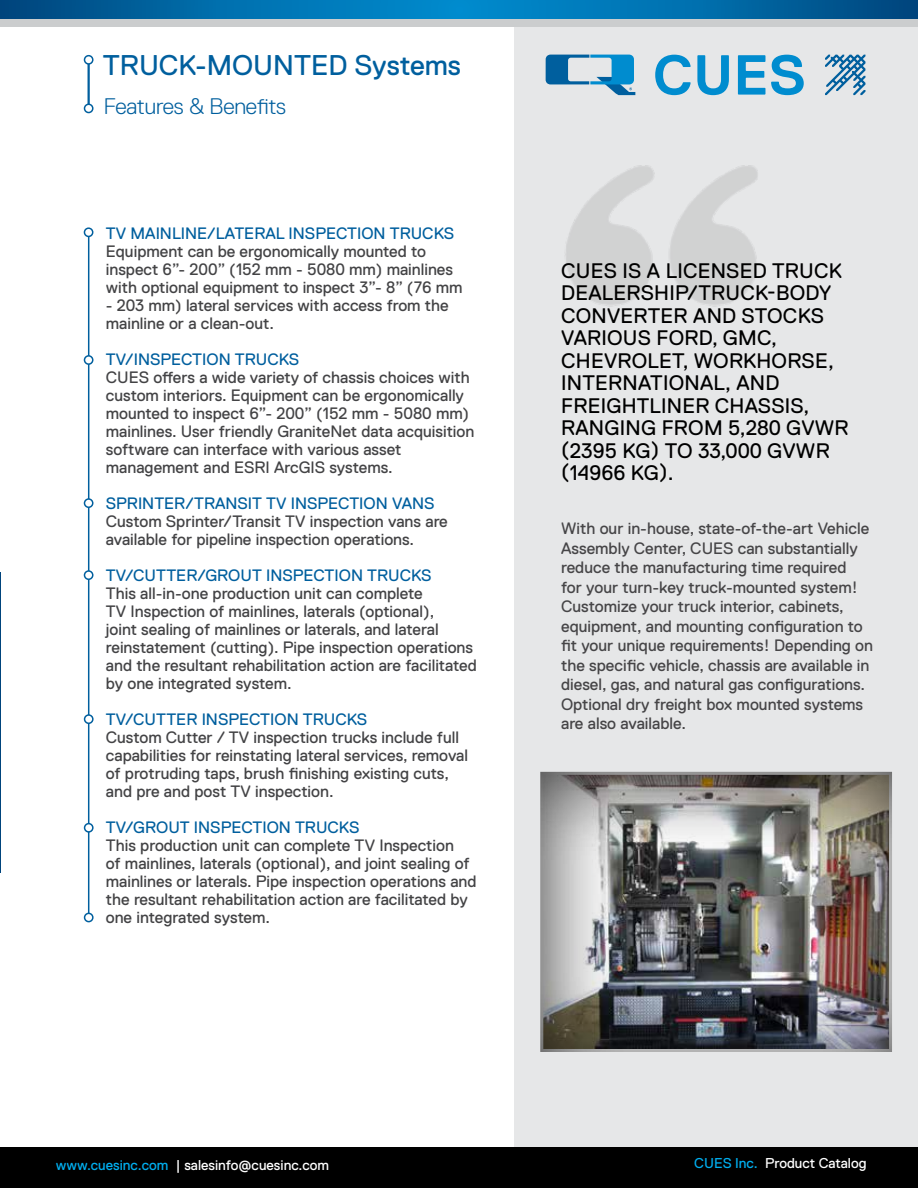
<style>
.page{position:relative;width:918px;height:1188px;background:#fff}
.page>*{position:absolute;margin:0;border:0;box-sizing:border-box;transform-origin:0 0}
.t1{font:700 56.25px "Replica Std";color:#008ccf}
.t2{font:28.5px "Replica Std";color:#005f9e}
.t3{font:300 22.5px "Replica Std";letter-spacing:-.01em;color:#005f9e}
.t4{font:21px/22.5px "Replica Std";letter-spacing:.01em;color:#000}
.t5{font:16.5px/18px "Replica Std";color:#434345}
.t6{font:16.5px/19.5px "Replica Std";color:#464547}
.t7{font:16.5px "Replica Std";color:#005f9e}
.t8{font:14.25px "Replica Std";color:#fff}
.s1{color:#00aeef}
.s2{color:#000}
</style>
<div class="page">
<hr style="left:88px;top:57px;width:2px;height:54px;background:#005f9e">
<div style="left:85px;top:56px;width:8px;height:8px;background:#fff;border-radius:50%"></div>
<div style="left:84px;top:55px;width:10px;height:10px;border:2px solid #005f9e;border-radius:50%"></div>
<div style="left:85px;top:104px;width:8px;height:9px;background:#fff;border-radius:50%"></div>
<div style="left:84px;top:104px;width:10px;height:9px;border:2px solid #005f9e;border-radius:50%"></div>
<div style="left:515px;top:27px;width:403px;height:1120px;background:#e6e7e8"></div>
<div style="left:0;top:1147px;width:918px;height:41px;background:#000"></div>
<svg style="left:825px;top:55px;width:40px;height:41px"></svg>
<svg style="left:546px;top:55px;width:89px;height:40px"></svg>
<hr style="left:0;top:572px;width:1px;height:301px;background:#00447c">
<svg style="left:1px;top:0;width:917px;height:19px;background:#006ca9"></svg>
<div style="left:0;top:19px;width:918px;height:8px;background:#cbcdce"></div>
<svg style="left:0;top:0;width:1px;height:19px"></svg>
<hr style="left:88px;top:235px;width:1px;height:681px;background:#005f9e">
<div style="left:84px;top:227px;width:9px;height:10px;border:2px solid #005f9e;border-radius:50%"></div>
<div style="left:85px;top:499px;width:8px;height:8px;background:#fff;border-radius:50%"></div>
<div style="left:84px;top:498px;width:10px;height:10px;border:2px solid #005f9e;border-radius:50%"></div>
<div style="left:85px;top:571px;width:8px;height:8px;background:#fff;border-radius:50%"></div>
<div style="left:84px;top:570px;width:10px;height:10px;border:2px solid #005f9e;border-radius:50%"></div>
<div style="left:85px;top:356px;width:8px;height:8px;background:#fff;border-radius:50%"></div>
<div style="left:84px;top:355px;width:10px;height:10px;border:2px solid #005f9e;border-radius:50%"></div>
<div style="left:85px;top:715px;width:8px;height:8px;background:#fff;border-radius:50%"></div>
<div style="left:84px;top:714px;width:10px;height:10px;border:2px solid #005f9e;border-radius:50%"></div>
<div style="left:85px;top:824px;width:8px;height:8px;background:#fff;border-radius:50%"></div>
<div style="left:84px;top:823px;width:10px;height:10px;border:2px solid #005f9e;border-radius:50%"></div>
<div style="left:84px;top:913px;width:10px;height:9px;border:2px solid #005f9e;border-radius:50%"></div>
<div style="left:539px;top:771px;width:354px;height:282px;background:#000;opacity:.75"></div>
<h2 class="t2" style="left:103px;top:49px;width:360px">TRUCK-MOUNTED Systems</h2>
<h3 class="t3" style="left:104px;top:93px;width:184px">Features &amp; Benefits</h3>
<p class="t7" style="left:106px;top:224px;width:350px">TV MAINLINE/LATERAL INSPECTION TRUCKS</p>
<p class="t5" style="left:106px;top:242px;width:358px">Equipment can be ergonomically mounted to inspect 6”- 200” (152 mm - 5080 mm) mainlines with optional equipment to inspect 3”- 8” (76 mm</p>
<p class="t5" style="left:106px;top:296px;width:345px">- 203 mm) lateral services with access from the mainline or a clean-out.</p>
<p class="t7" style="left:106px;top:350px;width:195px">TV/INSPECTION TRUCKS</p>
<p class="t5" style="left:106px;top:368px;width:370px">CUES offers a wide variety of chassis choices with custom interiors. Equipment can be ergonomically mounted to inspect 6”- 200” (152 mm - 5080 mm) mainlines. User friendly GraniteNet data acquisition software can interface with various asset management and ESRI ArcGIS systems.</p>
<p class="t7" style="left:106px;top:494px;width:330px">SPRINTER/TRANSIT TV INSPECTION VANS</p>
<p class="t5" style="left:106px;top:512px;width:344px">Custom Sprinter/Transit TV inspection vans are available for pipeline inspection operations.</p>
<p class="t7" style="left:106px;top:566px;width:327px">TV/CUTTER/GROUT INSPECTION TRUCKS</p>
<p class="t5" style="left:106px;top:585px;width:372px">This all-in-one production unit can complete<br>TV Inspection of mainlines, laterals (optional),<br>joint sealing of mainlines or laterals, and lateral reinstatement (cutting). Pipe inspection operations and the resultant rehabilitation action are facilitated by one integrated system.</p>
<p class="t7" style="left:106px;top:710px;width:263px">TV/CUTTER INSPECTION TRUCKS</p>
<p class="t5" style="left:106px;top:729px;width:364px">Custom Cutter / TV inspection trucks include full capabilities for reinstating lateral services, removal of protruding taps, brush finishing existing cuts, and pre and post TV inspection.</p>
<p class="t7" style="left:106px;top:818px;width:255px">TV/GROUT INSPECTION TRUCKS</p>
<p class="t5" style="left:106px;top:837px;width:372px">This production unit can complete TV Inspection<br>of mainlines, laterals (optional), and joint sealing of mainlines or laterals. Pipe inspection operations and the resultant rehabilitation action are facilitated by one integrated system.</p>
<h1 class="t1" style="left:653px;top:44px;width:155px">CUES</h1>
<p class="t4" style="left:561px;top:259px;width:289px">CUES IS A LICENSED TRUCK<br>DEALERSHIP/TRUCK-BODY<br>CONVERTER AND STOCKS<br>VARIOUS FORD, GMC,<br>CHEVROLET, WORKHORSE,<br>INTERNATIONAL, AND<br>FREIGHTLINER CHASSIS,<br>RANGING FROM 5,280 GVWR (2395 KG) TO 33,000 GVWR (14966 KG).</p>
<p class="t6" style="left:561px;top:519px;width:314px">With our in-house, state-of-the-art Vehicle Assembly Center, CUES can substantially reduce the manufacturing time required<br>for your turn-key truck-mounted system!<br>Customize your truck interior, cabinets, equipment, and mounting configuration to fit your unique requirements! Depending on the specific vehicle, chassis are available in diesel, gas, and natural gas configurations.<br>Optional dry freight box mounted systems are also available.</p>
<p class="t8" style="left:56px;top:1158px;width:275px"><span class="s1">www.cuesinc.com</span><span class="s2">,</span> | salesinfo@cuesinc.com</p>
<p class="t8" style="left:694px;top:1156px;width:174px"><span class="s1">CUES Inc.</span><span class="s2">,</span> Product Catalog</p>
</div>
